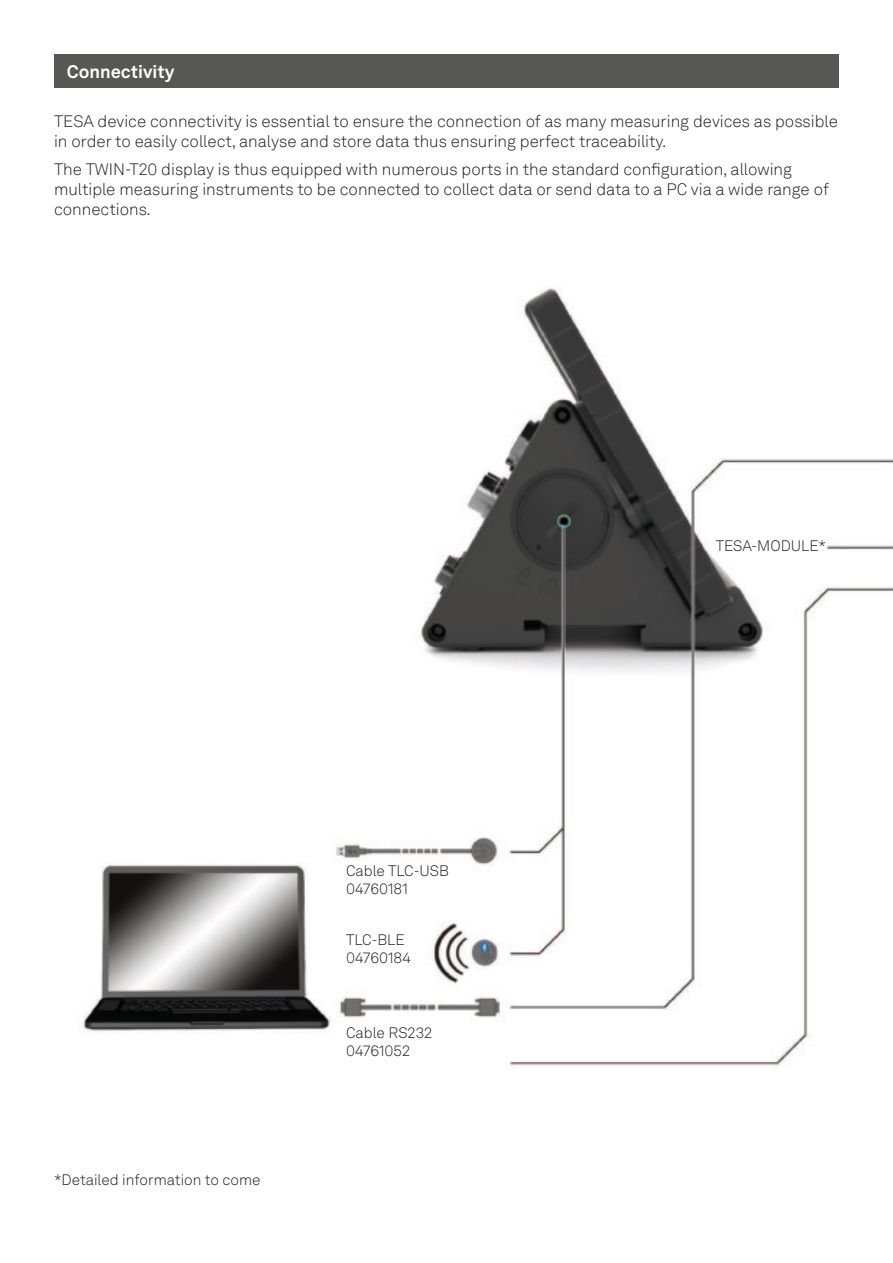
<style>
.page{position:relative;width:893px;height:1263px;background:#fff}
.page>*{position:absolute;margin:0;border:0;box-sizing:border-box;transform-origin:0 0}
.t1{font:700 18px "Hexagon Akkurat";color:#fff}
.t2{font:300 16.5px/19.8px "Hexagon Akkurat TT";color:#1c1c1b}
.t3{font:300 15px/18px "Hexagon Akkurat";color:#1c1c1b}
</style>
<div class="page">
<img style="left:80px;top:285px;width:813px;height:781px">
<div style="left:54px;top:54px;width:785px;height:34px;background:#575756"></div>
<p class="t1" style="left:67px;top:65px;width:109px">Connectivity</p>
<p class="t2" style="left:54px;top:113px;width:785px">TESA device connectivity is essential to ensure the connection of as many measuring devices as possible in order to easily collect, analyse and store data thus ensuring perfect traceability.</p>
<p class="t2" style="left:54px;top:159px;width:776px">The TWIN-T20 display is thus equipped with numerous ports in the standard configuration, allowing multiple measuring instruments to be connected to collect data or send data to a PC via a wide range of connections.</p>
<p class="t3" style="left:54px;top:1172px;width:208px">*Detailed information to come</p>
<p class="t3" style="left:346px;top:863px;width:104px">Cable TLC-USB<br>04760181</p>
<p class="t3" style="left:346px;top:932px;width:66px">TLC-BLE<br>04760184</p>
<p class="t3" style="left:346px;top:1025px;width:88px">Cable RS232<br>04761052</p>
<p class="t3" style="left:716px;top:538px;width:112px">TESA-MODULE*</p>
</div>
